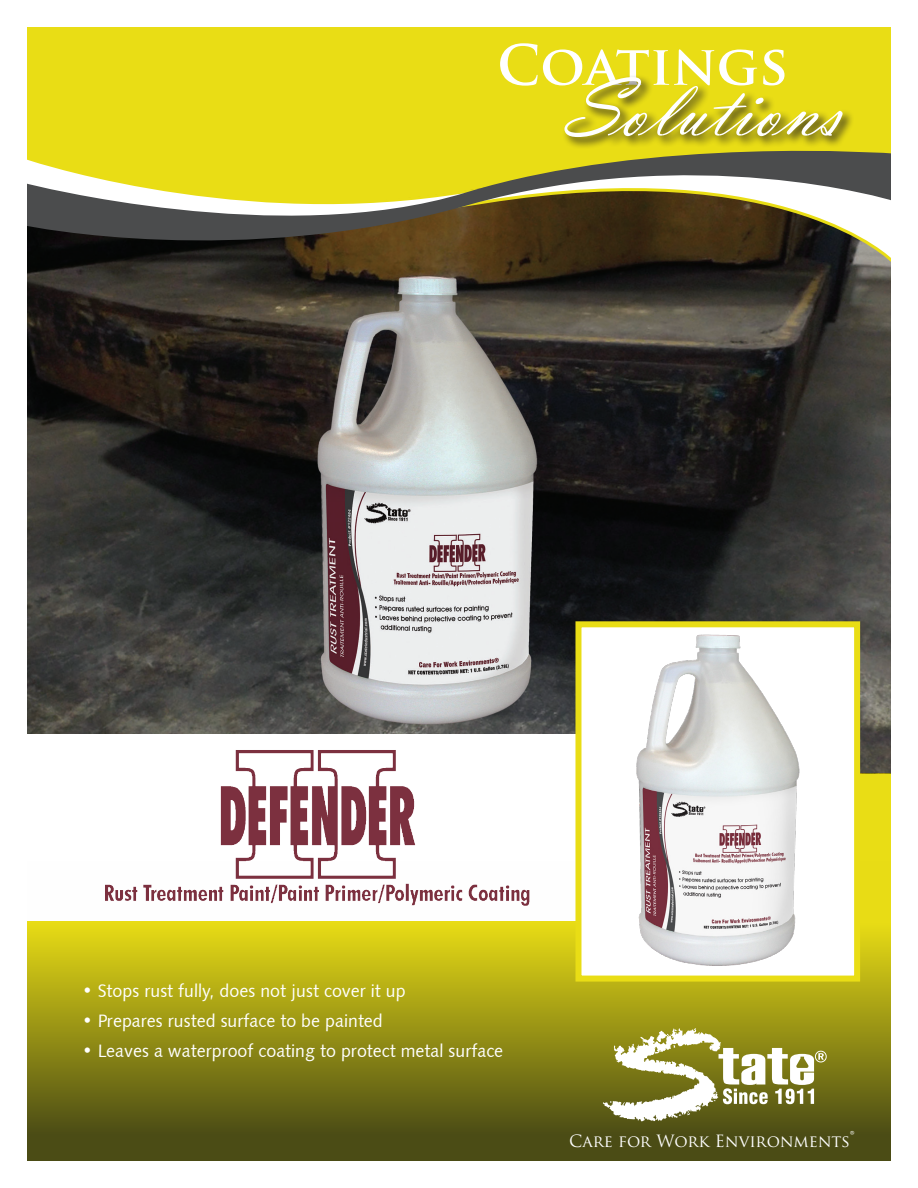
<style>
.page{position:relative;width:918px;height:1188px;background:#fff}
.page>*{position:absolute;margin:0;border:0;box-sizing:border-box;transform-origin:0 0}
.t1{font:85.5px "Vladimir Scr D";color:#fff}
.t2{font:700 54px "Trajan Pro";color:#fff}
.t3{font:18px "Humanist 531 BT Roman A";color:#fff}
.t4{font:16.5px "Trajan Pro";color:#fff}
.s1{font-size:21px}
</style>
<div class="page">
<img style="left:27px;top:270px;width:864px;height:503px">
<div style="left:27px;top:734px;width:553px;height:187px;background:#fff"></div>
<svg style="left:27px;top:862px;width:864px;height:299px;background:#969124"></svg>
<img style="left:88px;top:750px;width:459px;height:156px">
<div style="left:27px;top:27px;width:864px;height:109px;background:#e9dd15"></div>
<svg style="left:27px;top:136px;width:864px;height:134px;background:#89803d"></svg>
<div style="left:562px;top:74px;width:293px;height:76px;background:#231f20;opacity:.75"></div>
<div style="left:578px;top:624px;width:279px;height:355px;background:#fff"></div>
<img style="left:636px;top:634px;width:164px;height:332px">
<div style="left:575px;top:621px;width:285px;height:361px;border:6px solid #e9dd15"></div>
<svg style="left:603px;top:1028px;width:224px;height:93px"></svg>
<p class="t2" style="left:497px;top:32px;width:292px">COATINGS</p>
<p class="t1" style="left:564px;top:59px;width:279px">Solutions</p>
<p class="t3" style="left:82px;top:980px;width:325px">• Stops rust fully, does not just cover it up</p>
<p class="t3" style="left:82px;top:1010px;width:302px">• Prepares rusted surface to be painted</p>
<p class="t3" style="left:82px;top:1040px;width:423px">• Leaves a waterproof coating to protect metal surface</p>
<p class="t4" style="left:569px;top:1130px;width:287px">Care for Work Environments<span class="s1">®</span></p>
</div>
